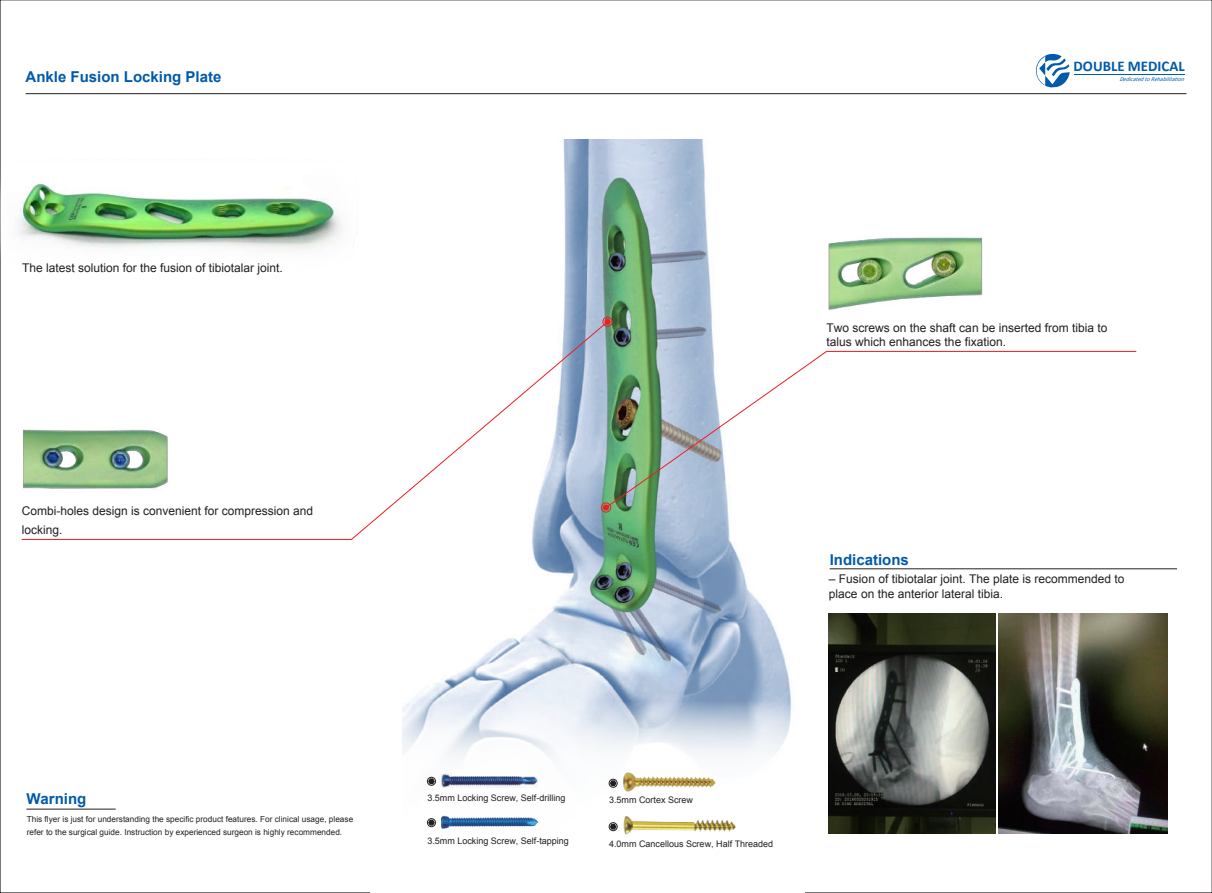
<style>
.page{position:relative;width:1212px;height:893px;background:#fff}
.page>*{position:absolute;margin:0;border:0;box-sizing:border-box;transform-origin:0 0}
.t1{font:700 15px "Arial";color:#015aaa}
.t2{font:700 14.85px "Calibri";color:#015aaa}
.t3{font:12px/14.4px "Arial";color:#231f20}
.t4{font:9px "Arial";color:#231f20}
.t5{font:8.25px/13.5px "Arial";color:#231f20}
.t6{font:italic 5.85px "Calibri";color:#015aaa}
</style>
<div class="page">
<hr style="left:26px;top:809px;width:90px;height:1px;background:#231f20">
<svg style="left:1036px;top:54px;width:33px;height:34px"></svg>
<hr style="left:1074px;top:75px;width:110px;height:1px;background:#015aaa">
<hr style="left:26px;top:93px;width:1160px;height:1px;background:#231f20">
<img style="left:0;top:140px;width:343px;height:157px">
<hr style="left:830px;top:569px;width:347px;height:1px;background:#231f20">
<img style="left:998px;top:613px;width:170px;height:221px">
<img style="left:829px;top:613px;width:166px;height:221px">
<img style="left:410px;top:139px;width:381px;height:562px">
<svg style="left:402px;top:701px;width:389px;height:131px"></svg>
<svg style="left:608px;top:351px;width:528px;height:157px"></svg>
<div style="left:601px;top:503px;width:10px;height:9px;border:1px solid #ee1d23;border-radius:50%"></div>
<svg style="left:21px;top:321px;width:587px;height:219px"></svg>
<div style="left:603px;top:317px;width:9px;height:10px;border:1px solid #ee1d23;border-radius:50%"></div>
<div style="left:604px;top:319px;width:7px;height:6px;background:#ee1d23;border-radius:50%"></div>
<div style="left:427px;top:818px;width:9px;height:9px;border:1px solid #231f20;border-radius:50%"></div>
<svg style="left:428px;top:820px;width:7px;height:6px"></svg>
<img style="left:439px;top:814px;width:101px;height:17px">
<div style="left:609px;top:779px;width:8px;height:8px;border:1px solid #231f20;border-radius:50%"></div>
<svg style="left:610px;top:780px;width:6px;height:6px"></svg>
<img style="left:620px;top:771px;width:100px;height:25px">
<div style="left:427px;top:777px;width:9px;height:8px;border:1px solid #231f20;border-radius:50%"></div>
<svg style="left:428px;top:778px;width:7px;height:6px"></svg>
<img style="left:440px;top:771px;width:98px;height:21px">
<div style="left:609px;top:822px;width:8px;height:9px;border:1px solid #231f20;border-radius:50%"></div>
<svg style="left:610px;top:824px;width:6px;height:6px"></svg>
<img style="left:620px;top:814px;width:118px;height:21px">
<img style="left:828px;top:237px;width:155px;height:73px">
<img style="left:21px;top:427px;width:148px;height:64px">
<p class="t1" style="left:26px;top:67px;width:197px">Ankle Fusion Locking Plate</p>
<p class="t3" style="left:22px;top:261px;width:262px">The latest solution for the fusion of tibiotalar joint.</p>
<p class="t3" style="left:22px;top:501px;width:293px;line-height:19.5px">Combi-holes design is convenient for compression and locking.</p>
<p class="t2" style="left:1073px;top:56px;width:113px">DOUBLE MEDICAL</p>
<p class="t6" style="left:1119px;top:75px;width:69px">DedicatedtoRehabilitation</p>
<p class="t3" style="left:826px;top:321px;width:282px;line-height:13.5px">Two screws on the shaft can be inserted from tibia to talus which enhances the fixation.</p>
<p class="t1" style="left:830px;top:550px;width:81px">Indications</p>
<p class="t3" style="left:829px;top:572px;width:297px">– Fusion of tibiotalar joint. The plate is recommended to place on the anterior lateral tibia.</p>
<p class="t1" style="left:26px;top:788px;width:61px">Warning</p>
<p class="t5" style="left:27px;top:812px;width:328px">This flyer is just for understanding the specific product features. For clinical usage, please refer to the surgical guide. Instruction by experienced surgeon is highly recommended.</p>
<p class="t4" style="left:427px;top:792px;width:140px">3.5mm Locking Screw, Self-drilling</p>
<p class="t4" style="left:609px;top:794px;width:86px">3.5mm Cortex Screw</p>
<p class="t4" style="left:609px;top:838px;width:166px">4.0mm Cancellous Screw, Half Threaded</p>
<p class="t4" style="left:427px;top:834px;width:143px">3.5mm Locking Screw, Self-tapping</p>
</div>
